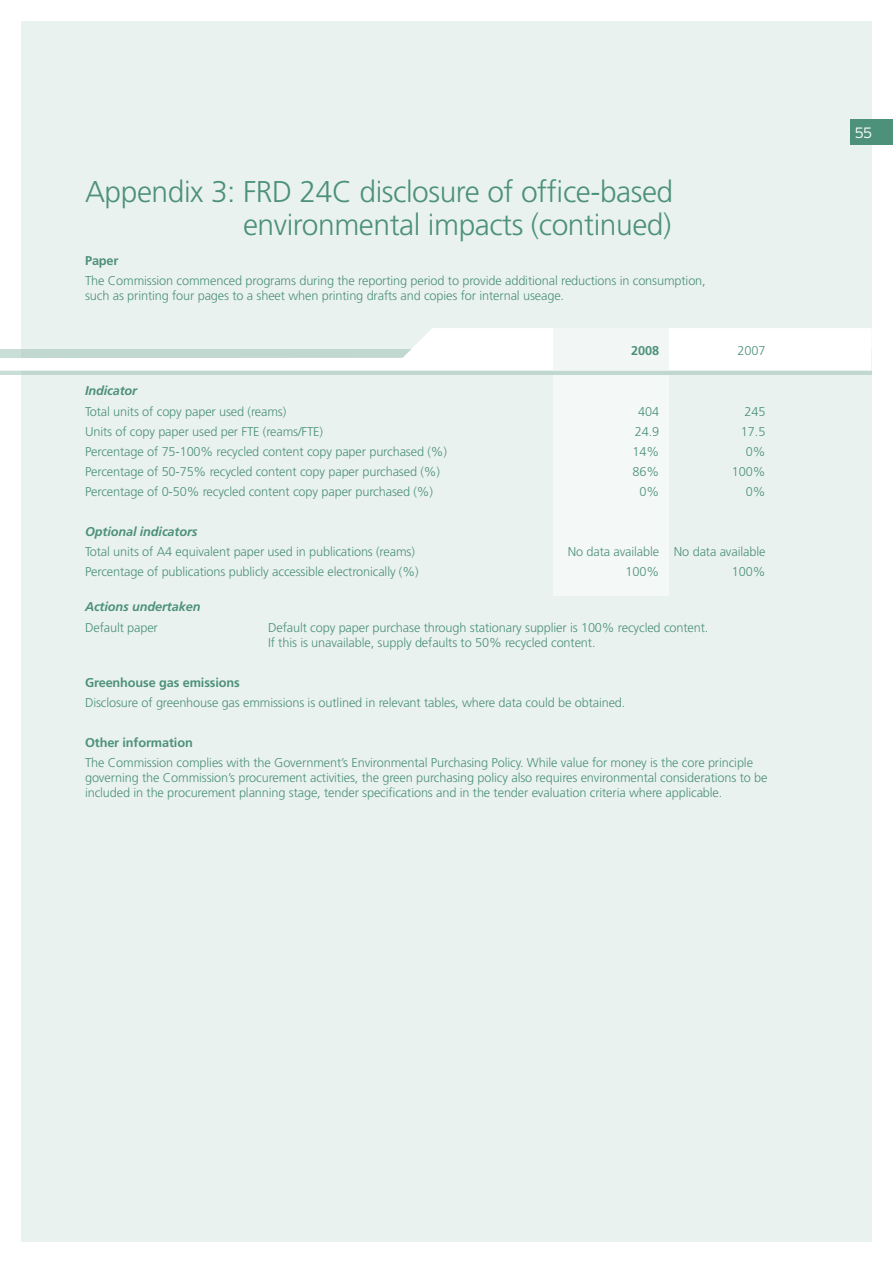
<style>
.page{position:relative;width:893px;height:1263px;background:#fff}
.page>*{position:absolute;margin:0;border:0;box-sizing:border-box;transform-origin:0 0}
.t1{font:300 30px/33px "Frutiger CE";letter-spacing:-.015em;color:#4d917b;text-align:right}
.t2{font:300 15px "Interstate";color:#fff}
.t3{font:300 12.75px/20.1px "Frutiger CE";letter-spacing:-.01em;color:#4d917b}
.t4{font:italic 700 12.75px/20.1px "Frutiger CE";letter-spacing:-.01em;color:#4d917b}
.t5{font:700 12.75px "Frutiger CE";color:#4d917b}
.s1{font-weight:700}
.s2{font-weight:700;font-style:italic}
.s3{font-weight:300;font-style:normal}
</style>
<div class="page">
<div style="left:21px;top:21px;width:851px;height:1221px;background:#eaf2ef"></div>
<div style="left:850px;top:119px;width:43px;height:26px;background:#4d917b"></div>
<div style="left:553px;top:375px;width:116px;height:220px;background:#f4f8f6"></div>
<div style="left:0;top:349px;width:872px;height:26px;background:#c1d8d1"></div>
<svg style="left:0;top:328px;width:872px;height:43px"></svg>
<div style="left:553px;top:328px;width:116px;height:43px;background:#f2f7f5"></div>
<p class="t1" style="left:85px;top:175px;width:590px">Appendix 3: FRD 24C disclosure of office-based environmental impacts (continued)</p>
<p class="t3" style="left:85px;top:250px;width:622px"><span class="s1">Paper<br></span>The Commission commenced programs during the reporting period to provide additional reductions in consumption,</p>
<p class="t3" style="left:85px;top:285px;width:481px">such as printing four pages to a sheet when printing drafts and copies for internal useage.</p>
<p class="t3" style="left:85px;top:381px;width:203px"><span class="s2">Indicator<br></span>Total units of copy paper used (reams)</p>
<p class="t5" style="left:631px;top:343px;width:29px">2008</p>
<p class="t3" style="left:737px;top:341px;width:29px">2007</p>
<p class="t3" style="left:638px;top:401px;width:23px">404</p>
<p class="t3" style="left:744px;top:401px;width:23px">245</p>
<p class="t3" style="left:85px;top:421px;width:239px">Units of copy paper used per FTE (reams/FTE)</p>
<p class="t3" style="left:635px;top:421px;width:26px">24.9</p>
<p class="t3" style="left:741px;top:421px;width:26px">17.5</p>
<p class="t3" style="left:85px;top:441px;width:363px">Percentage of 75-100% recycled content copy paper purchased (%)</p>
<p class="t3" style="left:633px;top:441px;width:28px">14%</p>
<p class="t3" style="left:746px;top:441px;width:21px">0%</p>
<p class="t3" style="left:85px;top:461px;width:356px">Percentage of 50-75% recycled content copy paper purchased (%)</p>
<p class="t3" style="left:633px;top:461px;width:28px">86%</p>
<p class="t3" style="left:732px;top:461px;width:35px">100%</p>
<p class="t3" style="left:85px;top:481px;width:349px">Percentage of 0-50% recycled content copy paper purchased (%)</p>
<p class="t3" style="left:639px;top:481px;width:21px">0%</p>
<p class="t3" style="left:746px;top:481px;width:21px">0%</p>
<p class="t3" style="left:85px;top:521px;width:331px"><span class="s2">Optional indicators<br></span>Total units of A4 equivalent paper used in publications (reams)</p>
<p class="t3" style="left:568px;top:542px;width:199px">No data available No data available</p>
<p class="t3" style="left:85px;top:562px;width:335px">Percentage of publications publicly accessible electronically (%)</p>
<p class="t3" style="left:626px;top:562px;width:35px">100%</p>
<p class="t3" style="left:732px;top:562px;width:35px">100%</p>
<p class="t4" style="left:85px;top:597px;width:117px">Actions undertaken<br><span class="s3">Default paper</span></p>
<p class="t3" style="left:268px;top:619px;width:442px;line-height:15px">Default copy paper purchase through stationary supplier is 100% recycled content.<br>If this is unavailable, supply defaults to 50% recycled content.</p>
<p class="t3" style="left:85px;top:672px;width:542px"><span class="s1">Greenhouse gas emissions<br></span>Disclosure of greenhouse gas emmissions is outlined in relevant tables, where data could be obtained.</p>
<p class="t3" style="left:85px;top:732px;width:669px"><span class="s1">Other information<br></span>The Commission complies with the Government’s Environmental Purchasing Policy. While value for money is the core principle</p>
<p class="t3" style="left:85px;top:770px;width:684px;line-height:15px">governing the Commission’s procurement activities, the green purchasing policy also requires environmental considerations to be included in the procurement planning stage, tender specifications and in the tender evaluation criteria where applicable.</p>
<p class="t2" style="left:855px;top:124px;width:19px">55</p>
</div>
